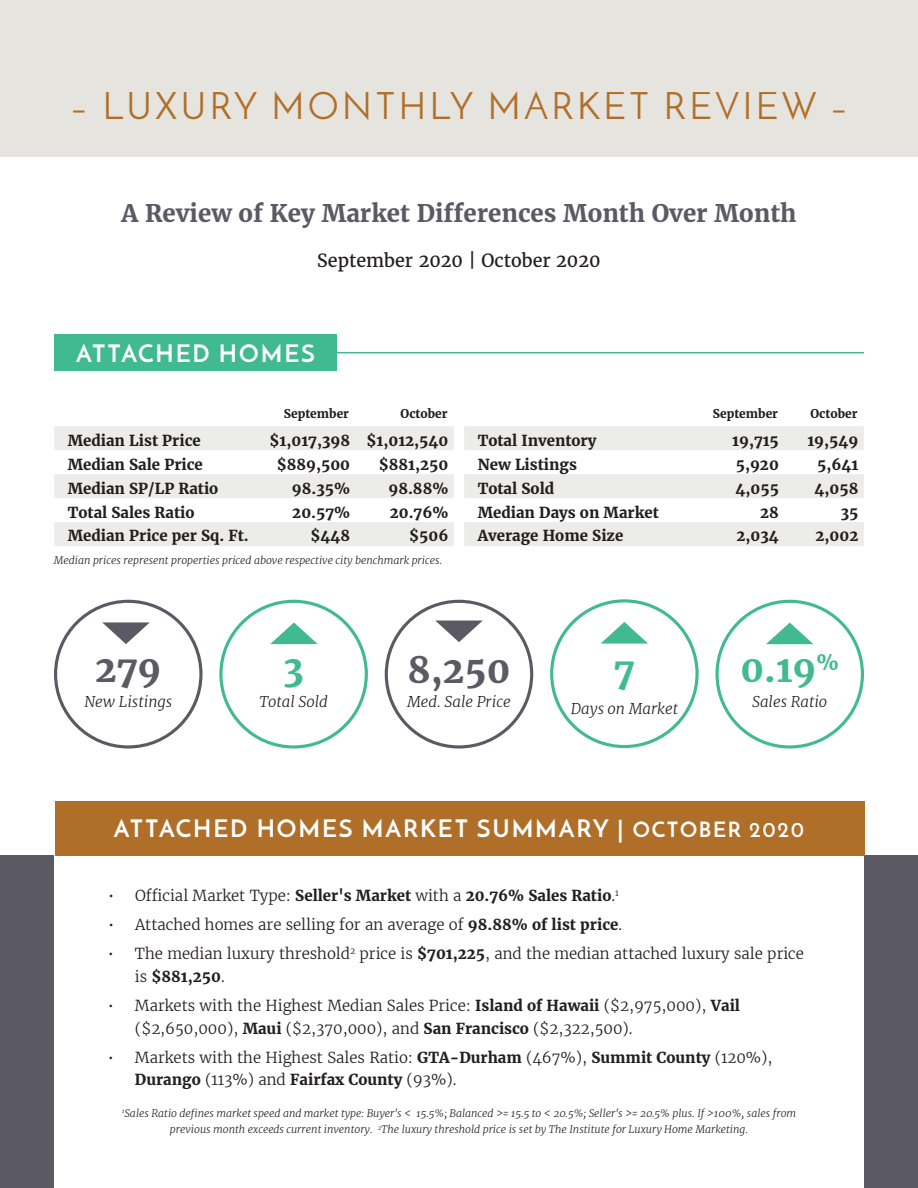
<style>
.page{position:relative;width:918px;height:1188px;background:#fff}
.page>*{position:absolute;margin:0;border:0;box-sizing:border-box;transform-origin:0 0}
.t1{font:37.5px "Josefin Sans";letter-spacing:.08em;color:#b06f29}
.t2{font:700 36px "Merriweather";color:#5b5a64}
.t3{font:700 36px "Merriweather";color:#41ba92}
.t4{font:700 24px "Josefin Sans";letter-spacing:.08em;color:#fff}
.t5{font:700 24px "Merriweather";color:#5b5a64}
.t6{font:18px "Merriweather";color:#231f20}
.t7{font:300 15px/22.5px "Merriweather";color:#231f20}
.t8{font:700 15px "Merriweather";color:#231f20}
.t9{font:italic 300 15px "Merriweather";color:#231f20}
.t10{font:700 12px "Merriweather";color:#231f20}
.t11{font:italic 300 10.5px/16.5px "Merriweather";color:#231f20;text-align:center}
.s1{font-size:21px}
.s2{font-weight:300}
.s3{font-weight:700}
</style>
<div class="page">
<div style="left:0;top:0;width:918px;height:158px;background:#e6e4df"></div>
<div style="left:219px;top:600px;width:149px;height:149px;border:3px solid #41ba92;border-radius:50%"></div>
<div style="left:54px;top:600px;width:149px;height:149px;border:3px solid #5b5a64;border-radius:50%"></div>
<div style="left:385px;top:600px;width:148px;height:149px;border:3px solid #5b5a64;border-radius:50%"></div>
<div style="left:0;top:855px;width:918px;height:333px;background:#5b5a64"></div>
<div style="left:54px;top:855px;width:810px;height:333px;background:#fff"></div>
<div style="left:54px;top:334px;width:283px;height:37px;background:#41ba92"></div>
<div style="left:55px;top:801px;width:810px;height:54px;background:#b06f29"></div>
<div style="left:715px;top:600px;width:149px;height:149px;border:3px solid #41ba92;border-radius:50%"></div>
<hr style="left:334px;top:352px;width:530px;height:1px;background:#41ba92">
<svg style="left:54px;top:426px;width:400px;height:120px;fill:#ecedea"></svg>
<svg style="left:464px;top:426px;width:400px;height:120px;fill:#ecedea"></svg>
<div style="left:550px;top:599px;width:149px;height:149px;border:3px solid #41ba92;border-radius:50%"></div>
<h1 class="t1" style="left:71px;top:83px;width:778px">– LUXURY MONTHLY MARKET REVIEW –</h1>
<h3 class="t5" style="left:122px;top:198px;width:676px">A Review of Key Market Differences Month Over Month</h3>
<p class="t6" style="left:317px;top:249px;width:285px">September 2020 | October 2020</p>
<h3 class="t4" style="left:76px;top:339px;width:240px">ATTACHED HOMES</h3>
<p class="t10" style="left:284px;top:406px;width:67px">September</p>
<p class="t10" style="left:401px;top:406px;width:48px">October</p>
<p class="t10" style="left:713px;top:406px;width:67px">September</p>
<p class="t10" style="left:811px;top:406px;width:48px">October</p>
<p class="t8" style="left:68px;top:431px;width:135px">Median List Price</p>
<p class="t8" style="left:270px;top:431px;width:180px">$1,017,398 $1,012,540</p>
<p class="t8" style="left:68px;top:455px;width:137px">Median Sale Price</p>
<p class="t8" style="left:277px;top:455px;width:75px">$889,500</p>
<p class="t8" style="left:379px;top:455px;width:71px">$881,250</p>
<p class="t8" style="left:68px;top:479px;width:152px">Median SP/LP Ratio</p>
<p class="t8" style="left:292px;top:479px;width:60px">98.35%</p>
<p class="t8" style="left:388px;top:479px;width:61px">98.88%</p>
<p class="t8" style="left:68px;top:503px;width:128px">Total Sales Ratio</p>
<p class="t8" style="left:292px;top:503px;width:59px">20.57%</p>
<p class="t8" style="left:390px;top:503px;width:60px">20.76%</p>
<p class="t8" style="left:68px;top:527px;width:183px">Median Price per Sq. Ft.</p>
<p class="t8" style="left:310px;top:527px;width:41px">$448</p>
<p class="t8" style="left:409px;top:527px;width:41px">$506</p>
<p class="t11" style="left:54px;top:552px;width:390px">Median prices represent properties priced above respective city benchmark prices.</p>
<p class="t8" style="left:478px;top:431px;width:120px">Total Inventory</p>
<p class="t8" style="left:732px;top:431px;width:48px">19,715</p>
<p class="t8" style="left:807px;top:431px;width:53px">19,549</p>
<p class="t8" style="left:478px;top:455px;width:101px">New Listings</p>
<p class="t8" style="left:736px;top:455px;width:45px">5,920</p>
<p class="t8" style="left:817px;top:455px;width:43px">5,641</p>
<p class="t8" style="left:478px;top:479px;width:78px">Total Sold</p>
<p class="t8" style="left:736px;top:479px;width:45px">4,055</p>
<p class="t8" style="left:815px;top:479px;width:45px">4,058</p>
<p class="t8" style="left:478px;top:503px;width:183px">Median Days on Market</p>
<p class="t8" style="left:760px;top:503px;width:20px">28</p>
<p class="t8" style="left:841px;top:503px;width:19px">35</p>
<p class="t8" style="left:478px;top:527px;width:147px">Average Home Size</p>
<p class="t8" style="left:737px;top:527px;width:44px">2,034</p>
<p class="t8" style="left:816px;top:527px;width:44px">2,002</p>
<h2 class="t2" style="left:95px;top:646px;width:68px">279</h2>
<h2 class="t3" style="left:284px;top:646px;width:22px">3</h2>
<h2 class="t3" style="left:741px;top:646px;width:100px">0.19<sup>%</sup></h2>
<h2 class="t2" style="left:407px;top:648px;width:105px">8,250</h2>
<h2 class="t3" style="left:614px;top:649px;width:22px">7</h2>
<p class="t9" style="left:84px;top:692px;width:89px">New Listings</p>
<p class="t9" style="left:259px;top:692px;width:70px">Total Sold</p>
<p class="t9" style="left:407px;top:692px;width:105px">Med. Sale Price</p>
<p class="t9" style="left:752px;top:692px;width:77px">Sales Ratio</p>
<p class="t9" style="left:571px;top:699px;width:109px">Days on Market</p>
<h3 class="t4" style="left:114px;top:814px;width:692px">ATTACHED HOMES MARKET SUMMARY | <span class="s1">OCTOBER 2020</span></h3>
<p class="t8" style="left:108px;top:886px;width:512px"><span class="s2">• Official Market Type:</span> Seller's Market <span class="s2">with a</span> 20.76% Sales Ratio<span class="s2">.</span><sup>1</sup></p>
<p class="t7" style="left:108px;top:914px;width:516px">• Attached homes are selling for an average of <span class="s3">98.88% of list price</span>.</p>
<p class="t7" style="left:135px;top:943px;width:671px;text-indent:-27px">• The median luxury threshold<sup>2</sup> price is <span class="s3">$701,225</span>, and the median attached luxury sale price is <span class="s3">$881,250</span>.</p>
<p class="t7" style="left:135px;top:995px;width:607px;text-indent:-27px">• Markets with the Highest Median Sales Price: <span class="s3">Island of Hawaii</span> ($2,975,000), <span class="s3">Vail </span>($2,650,000), <span class="s3">Maui</span> ($2,370,000), and <span class="s3">San Francisco</span> ($2,322,500).</p>
<p class="t7" style="left:135px;top:1046px;width:639px;text-indent:-27px">• Markets with the Highest Sales Ratio: <span class="s3">GTA-Durham</span> (467%), <span class="s3">Summit County</span> (120%),<br><span class="s3">Durango</span> (113%) and <span class="s3">Fairfax County</span> (93%).</p>
<p class="t11" style="left:122px;top:1105px;width:676px"><sup>1</sup>Sales Ratio defines market speed and market type: Buyer's &lt; 15.5%; Balanced &gt;= 15.5 to &lt; 20.5%; Seller's &gt;= 20.5% plus. If &gt;100%, sales from previous month exceeds current inventory. <sup>2</sup>The luxury threshold price is set by The Institute for Luxury Home Marketing.</p>
</div>
